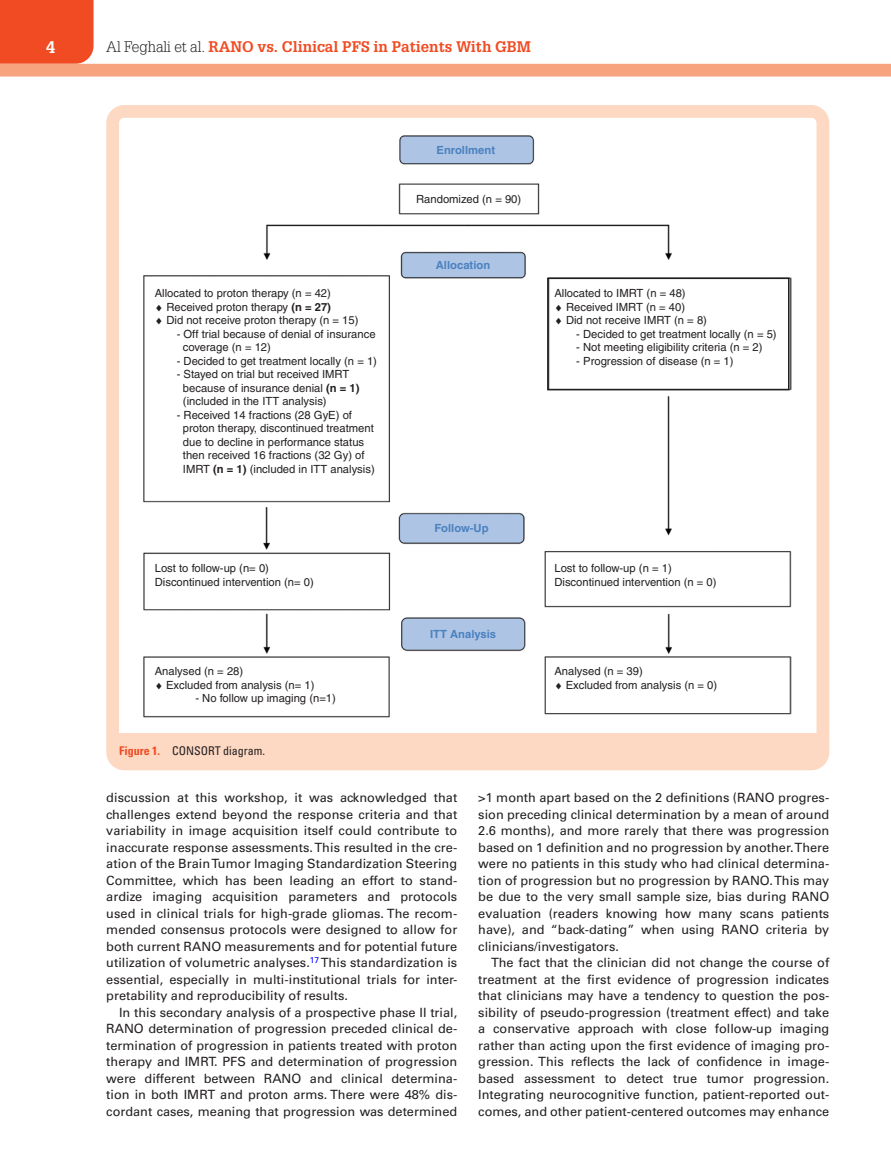
<style>
.page{position:relative;width:891px;height:1175px;background:#fff}
.page>*{position:absolute;margin:0;border:0;box-sizing:border-box;transform-origin:0 0}
.t1{font:700 16.5px "Glypha LT Std";color:#fff}
.t2{font:700 15px "Glypha LT Std";color:#f04b22}
.t3{font:12.75px/16.5px "Univers LT Std";color:#231f20;text-align:justify}
.t4{font:condensed 12px "Univers LT Std";color:#231f20}
.t5{font:11.25px/13.5px "Helvetica";color:#231f20}
.t6{font:700 11.25px "Helvetica";color:#4b81bf}
.s1{font-weight:300;color:#231f20}
.s2{font-weight:700}
.s3{font-weight:700;color:#f04b22}
</style>
<div class="page">
<div style="left:0;top:0;width:94px;height:64px;background:#f04b22"></div>
<div style="left:0;top:64px;width:891px;height:12px;background:#f7a37d"></div>
<div style="left:110px;top:733px;width:716px;height:29px;background:#fdd8c3"></div>
<img style="left:143px;top:135px;width:648px;height:582px">
<div style="left:547px;top:277px;width:242px;height:113px;border:2px solid #231f20"></div>
<div style="left:106px;top:105px;width:723px;height:665px;border:13px solid #fdd8c3;border-radius:12px"></div>
<p class="t1" style="left:46px;top:37px;width:11px">4</p>
<p class="t2" style="left:106px;top:37px;width:426px"><span class="s1">Al Feghali et al.</span> RANO vs. Clinical PFS in Patients With GBM</p>
<p class="t6" style="left:437px;top:143px;width:60px">Enrollment</p>
<p class="t5" style="left:416px;top:192px;width:107px">Randomized (n = 90)</p>
<p class="t6" style="left:436px;top:258px;width:56px">Allocation</p>
<p class="t5" style="left:155px;top:286px;width:205px">Allocated to proton therapy (n = 42)<br>♦ Received proton therapy <span class="s2">(n = 27)<br></span>♦ Did not receive proton therapy (n = 15)</p>
<p class="t5" style="left:183px;top:327px;width:194px;text-indent:-6px">- Off trial because of denial of insurance coverage (n = 12)</p>
<p class="t5" style="left:177px;top:354px;width:202px">- Decided to get treatment locally (n = 1)</p>
<p class="t5" style="left:183px;top:367px;width:178px;text-indent:-6px">- Stayed on trial but received IMRT because of insurance denial <span class="s2">(n = 1) </span>(included in the ITT analysis)</p>
<p class="t5" style="left:183px;top:408px;width:193px;text-indent:-6px">- Received 14 fractions (28 GyE) of proton therapy, discontinued treatment due to decline in performance status then received 16 fractions (32 Gy) of IMRT <span class="s2">(n = 1)</span> (included in ITT analysis)</p>
<p class="t5" style="left:554px;top:286px;width:154px">Allocated to IMRT (n = 48)<br>♦ Received IMRT (n = 40)<br>♦ Did not receive IMRT (n = 8)</p>
<p class="t5" style="left:576px;top:327px;width:202px">- Decided to get treatment locally (n = 5)</p>
<p class="t5" style="left:576px;top:340px;width:188px">- Not meeting eligibility criteria (n = 2)</p>
<p class="t5" style="left:576px;top:354px;width:159px">- Progression of disease (n = 1)</p>
<p class="t6" style="left:434px;top:520px;width:56px">Follow-Up</p>
<p class="t5" style="left:155px;top:561px;width:161px">Lost to follow-up (n= 0)<br>Discontinued intervention (n= 0)</p>
<p class="t5" style="left:554px;top:561px;width:164px">Lost to follow-up (n = 1)<br>Discontinued intervention (n = 0)</p>
<p class="t6" style="left:430px;top:626px;width:68px">ITT Analysis</p>
<p class="t5" style="left:155px;top:664px;width:161px">Analysed (n = 28)<br>♦ Excluded from analysis (n= 1)</p>
<p class="t5" style="left:195px;top:691px;width:142px">- No follow up imaging (n=1)</p>
<p class="t5" style="left:554px;top:664px;width:164px">Analysed (n = 39)<br>♦ Excluded from analysis (n = 0)</p>
<p class="t4" style="left:119px;top:742px;width:148px"><span class="s3">Figure 1.</span> CONSORT diagram.</p>
<p class="t3" style="left:106px;top:789px;width:353px">discussion at this workshop, it was acknowledged that challenges extend beyond the response criteria and that variability in image acquisition itself could contribute to inaccurate response assessments. This resulted in the cre&shy;ation of the Brain Tumor Imaging Standardization Steering Committee, which has been leading an effort to stand&shy;ardize imaging acquisition parameters and protocols used in clinical trials for high-grade gliomas. The recom&shy;mended consensus protocols were designed to allow for both current RANO measurements and for potential future utilization of volumetric analyses.<sup>17</sup> This standardization is essential, especially in multi-institutional trials for inter&shy;pretability and reproducibility of results.</p>
<p class="t3" style="left:106px;top:1004px;width:353px;text-indent:13px">In this secondary analysis of a prospective phase II trial, RANO determination of progression preceded clinical de&shy;termination of progression in patients treated with proton therapy and IMRT. PFS and determination of progression were different between RANO and clinical determina&shy;tion in both IMRT and proton arms. There were 48% dis&shy;cordant cases, meaning that progression was determined</p>
<p class="t3" style="left:478px;top:789px;width:353px">&gt;1 month apart based on the 2 definitions (RANO progres&shy;sion preceding clinical determination by a mean of around 2.6 months), and more rarely that there was progression based on 1 definition and no progression by another. There were no patients in this study who had clinical determina&shy;tion of progression but no progression by RANO. This may be due to the very small sample size, bias during RANO evaluation (readers knowing how many scans patients have), and “back-dating” when using RANO criteria by clinicians/investigators.</p>
<p class="t3" style="left:478px;top:954px;width:353px;text-indent:13px">The fact that the clinician did not change the course of treatment at the first evidence of progression indicates that clinicians may have a tendency to question the pos&shy;sibility of pseudo-progression (treatment effect) and take a conservative approach with close follow-up imaging rather than acting upon the first evidence of imaging pro&shy;gression. This reflects the lack of confidence in image&shy;based assessment to detect true tumor progression.<br>Integrating neurocognitive function, patient-reported out&shy;comes, and other patient-centered outcomes may enhance</p>
</div>
